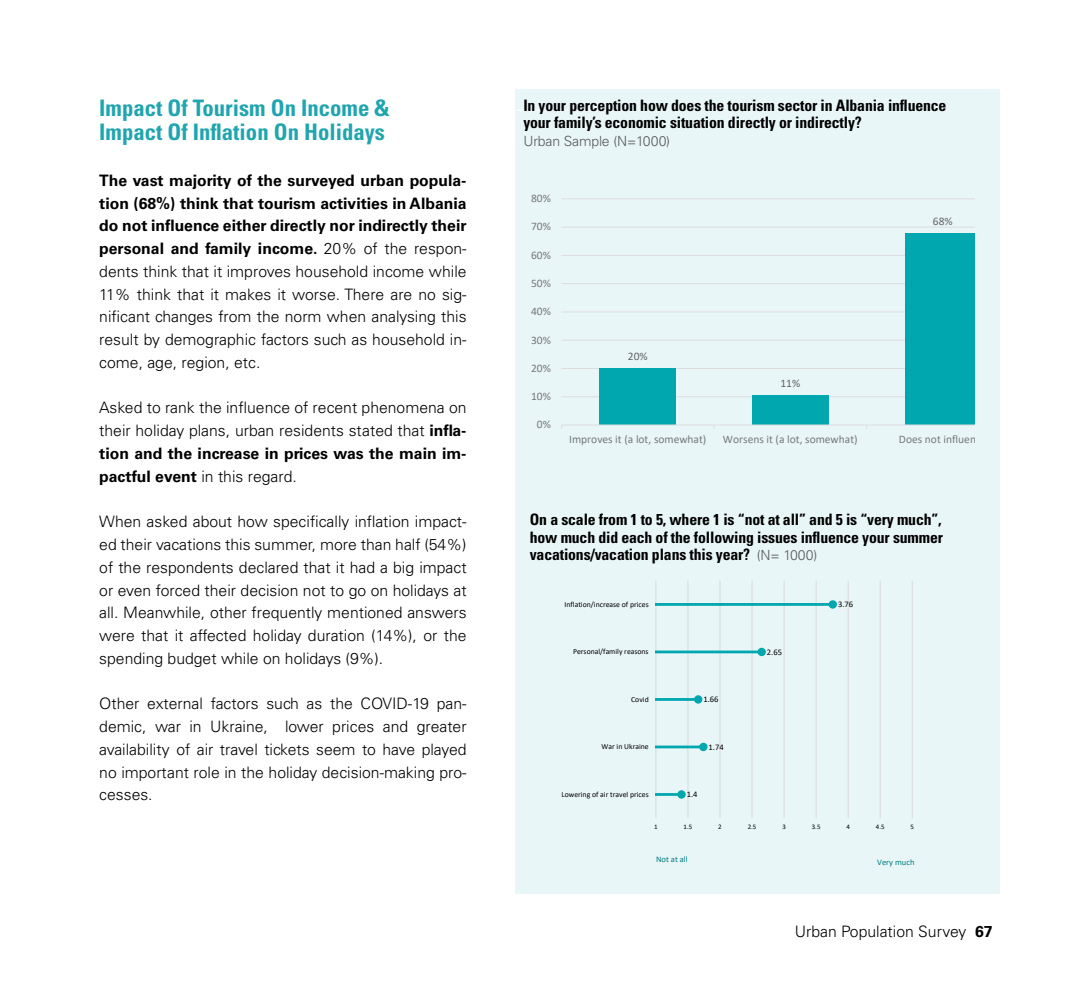
<style>
.page{position:relative;width:1092px;height:993px;background:#fff}
.page>*{position:absolute;margin:0;border:0;box-sizing:border-box;transform-origin:0 0}
.t1{font:700 condensed 22.75px/24.5px "Univers LT Std";color:#20a5af}
.t2{font:300 15.75px/22.8px "Univers LT Std";color:#000;text-align:justify}
.t3{font:700 condensed 15.75px/17.5px "Univers LT Std";letter-spacing:-.01em;color:#000}
.t4{font:300 14px "Univers LT Std";letter-spacing:-.01em;color:#58595b}
.t5{font:11.55px "Calibri";color:#77787b}
.t6{font:11.55px "Calibri";color:#636467}
.t7{font:8.58px "Calibri";color:#000}
.t8{font:8.58px "Calibri";color:#007d83}
.t9{font:7.7px "Calibri";color:#000}
.t10{font:6.83px "Calibri";color:#000}
.s1{font-weight:700}
.s2{font-weight:300;font-stretch:normal;font-size:14px;color:#58595b}
</style>
<div class="page">
<div style="left:514px;top:89px;width:485px;height:804px;background:#e9f6f7"></div>
<hr style="left:506px;top:110px;width:92px;height:1px;background:#fbffff">
<hr style="left:561px;top:396px;width:413px;height:1px;background:#dcddde">
<hr style="left:561px;top:368px;width:413px;height:1px;background:#dcddde">
<hr style="left:561px;top:339px;width:413px;height:1px;background:#dcddde">
<hr style="left:561px;top:311px;width:413px;height:1px;background:#dcddde">
<hr style="left:561px;top:283px;width:413px;height:1px;background:#dcddde">
<hr style="left:561px;top:255px;width:413px;height:1px;background:#dcddde">
<hr style="left:561px;top:226px;width:413px;height:1px;background:#dcddde">
<hr style="left:561px;top:198px;width:413px;height:1px;background:#dcddde">
<div style="left:599px;top:368px;width:77px;height:57px;background:#00a7af"></div>
<div style="left:752px;top:395px;width:76px;height:30px;background:#00a7af"></div>
<div style="left:904px;top:233px;width:70px;height:192px;background:#00a7af"></div>
<hr style="left:561px;top:424px;width:413px;height:1px;background:#dcddde">
<hr style="left:655px;top:580px;width:1px;height:238px;background:#d9d9d9">
<hr style="left:687px;top:580px;width:1px;height:238px;background:#d9d9d9">
<hr style="left:719px;top:580px;width:1px;height:238px;background:#d9d9d9">
<hr style="left:751px;top:580px;width:1px;height:238px;background:#d9d9d9">
<hr style="left:783px;top:580px;width:1px;height:238px;background:#d9d9d9">
<hr style="left:815px;top:580px;width:1px;height:238px;background:#d9d9d9">
<hr style="left:847px;top:580px;width:1px;height:238px;background:#d9d9d9">
<hr style="left:879px;top:580px;width:1px;height:238px;background:#d9d9d9">
<hr style="left:911px;top:580px;width:1px;height:238px;background:#d9d9d9">
<hr style="left:655px;top:603px;width:177px;height:2px;background:#00a7af">
<div style="left:828px;top:600px;width:8px;height:8px;background:#00a7af;border-radius:50%"></div>
<hr style="left:655px;top:650px;width:106px;height:3px;background:#00a7af">
<div style="left:757px;top:647px;width:8px;height:9px;background:#00a7af;border-radius:50%"></div>
<hr style="left:655px;top:697px;width:43px;height:3px;background:#00a7af">
<div style="left:694px;top:695px;width:8px;height:8px;background:#00a7af;border-radius:50%"></div>
<hr style="left:655px;top:745px;width:48px;height:3px;background:#00a7af">
<div style="left:699px;top:742px;width:8px;height:8px;background:#00a7af;border-radius:50%"></div>
<hr style="left:655px;top:792px;width:26px;height:3px;background:#00a7af">
<div style="left:677px;top:790px;width:8px;height:8px;background:#00a7af;border-radius:50%"></div>
<h1 class="t1" style="left:99px;top:95px;width:292px">Impact Of Tourism On Income &amp;<br>Impact Of Inflation On Holidays</h1>
<p class="t2" style="left:99px;top:169px;width:369px"><span class="s1">The vast majority of the surveyed urban popula&shy;tion (68%) think that tourism activities in Albania do not influence either directly nor indirectly their personal and family income.</span> 20% of the respon&shy;dents think that it improves household income while 11% think that it makes it worse. There are no sig&shy;nificant changes from the norm when analysing this result by demographic factors such as household in&shy;come, age, region, etc.</p>
<p class="t2" style="left:99px;top:396px;width:369px">Asked to rank the influence of recent phenomena on their holiday plans, urban residents stated that <span class="s1">infla&shy;tion and the increase in prices was the main im&shy;pactful event</span> in this regard.</p>
<p class="t2" style="left:99px;top:510px;width:369px">When asked about how specifically inflation impact&shy;ed their vacations this summer, more than half (54%) of the respondents declared that it had a big impact or even forced their decision not to go on holidays at all. Meanwhile, other frequently mentioned answers were that it affected holiday duration (14%), or the spending budget while on holidays (9%).</p>
<p class="t2" style="left:99px;top:692px;width:369px">Other external factors such as the COVID-19 pan&shy;demic, war in Ukraine, lower prices and greater availability of air travel tickets seem to have played no important role in the holiday decision-making pro&shy;cesses.</p>
<p class="t3" style="left:523px;top:96px;width:424px">In your perception how does the tourism sector in Albania influence your family’s economic situation directly or indirectly?</p>
<p class="t4" style="left:523px;top:132px;width:148px">Urban Sample (N=1000)</p>
<p class="t5" style="left:531px;top:190px;width:21px">80%</p>
<p class="t5" style="left:531px;top:218px;width:21px">70%</p>
<p class="t5" style="left:531px;top:247px;width:21px">60%</p>
<p class="t5" style="left:531px;top:275px;width:21px">50%</p>
<p class="t5" style="left:531px;top:303px;width:21px">40%</p>
<p class="t5" style="left:531px;top:331px;width:21px">30%</p>
<p class="t5" style="left:531px;top:360px;width:21px">20%</p>
<p class="t5" style="left:531px;top:388px;width:21px">10%</p>
<p class="t5" style="left:537px;top:416px;width:16px">0%</p>
<p class="t6" style="left:628px;top:348px;width:21px">20%</p>
<p class="t6" style="left:780px;top:374px;width:21px">11%</p>
<p class="t6" style="left:932px;top:213px;width:21px">68%</p>
<p class="t5" style="left:569px;top:431px;width:139px">Improves it (a lot, somewhat)</p>
<p class="t5" style="left:722px;top:431px;width:136px">Worsens it (a lot, somewhat)</p>
<p class="t5" style="left:898px;top:431px;width:89px">Does not influence</p>
<p class="t3" style="left:529px;top:510px;width:414px;text-align:justify">On a scale from 1 to 5, where 1 is “not at all” and 5 is “very much”, how much did each of the following issues influence your summer vacations/vacation plans this year? <span class="s2">(N= 1000)</span></p>
<p class="t7" style="left:838px;top:598px;width:17px">3.76</p>
<p class="t9" style="left:564px;top:598px;width:86px">Inflation/increase of prices</p>
<p class="t9" style="left:573px;top:646px;width:77px">Personal/family reasons</p>
<p class="t7" style="left:766px;top:645px;width:17px">2.65</p>
<p class="t9" style="left:631px;top:693px;width:19px">Covid</p>
<p class="t7" style="left:703px;top:693px;width:17px">1.66</p>
<p class="t9" style="left:601px;top:741px;width:49px">War in Ukraine</p>
<p class="t7" style="left:708px;top:740px;width:17px">1.74</p>
<p class="t9" style="left:561px;top:788px;width:89px">Lowering of air travel prices</p>
<p class="t7" style="left:686px;top:788px;width:12px">1.4</p>
<p class="t10" style="left:654px;top:821px;width:5px">1</p>
<p class="t10" style="left:683px;top:821px;width:10px">1.5</p>
<p class="t10" style="left:718px;top:821px;width:5px">2</p>
<p class="t10" style="left:747px;top:821px;width:10px">2.5</p>
<p class="t10" style="left:782px;top:821px;width:5px">3</p>
<p class="t10" style="left:811px;top:821px;width:10px">3.5</p>
<p class="t10" style="left:846px;top:821px;width:5px">4</p>
<p class="t10" style="left:875px;top:821px;width:10px">4.5</p>
<p class="t10" style="left:910px;top:821px;width:5px">5</p>
<p class="t8" style="left:656px;top:852px;width:33px">Not at all</p>
<p class="t8" style="left:877px;top:855px;width:39px">Very much</p>
<p class="t2" style="left:794px;top:919px;width:199px">Urban Population Survey <span class="s1">67</span></p>
</div>
